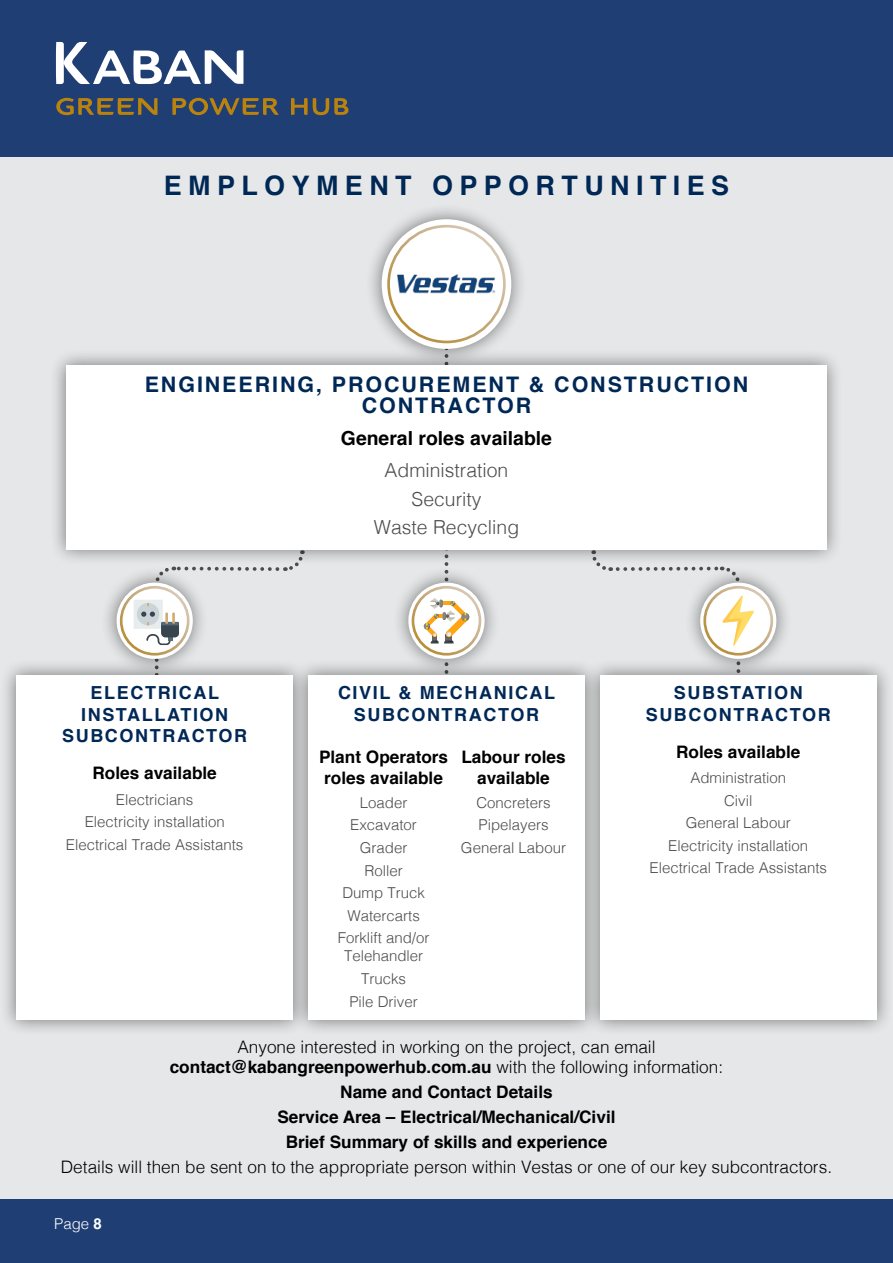
<style>
.page{position:relative;width:893px;height:1263px;background:#fff}
.page>*{position:absolute;margin:0;border:0;box-sizing:border-box;transform-origin:0 0}
.t1{font:700 26.85px "Helvetica";letter-spacing:.24em;color:#002856}
.t2{font:700 21.45px/21.5px "Helvetica";letter-spacing:.09em;color:#002856;text-align:center}
.t3{font:300 19.35px/28px "Helvetica";color:#4d4d4f;text-align:center}
.t4{font:700 19.35px "Helvetica";color:#000}
.t5{font:700 18px/21.5px "Helvetica";letter-spacing:.09em;color:#002856;text-align:center}
.t6{font:300 17.25px/20.4px "Helvetica";color:#000;text-align:center}
.t7{font:700 17.25px/25px "Helvetica";color:#000;text-align:center}
.t8{font:300 15px/22.6px "Helvetica";color:#4d4d4f;text-align:center}
.t9{font:300 15px "Helvetica";color:#fff}
.s1{font-weight:700}
</style>
<div class="page">
<div style="left:0;top:151px;width:893px;height:1074px;background:#e6e7e8"></div>
<svg style="left:598px;top:566px;width:83px;height:5px"></svg>
<svg style="left:209px;top:566px;width:88px;height:5px"></svg>
<div style="left:50px;top:348px;width:793px;height:218px;background:#000;opacity:.5"></div>
<div style="left:66px;top:365px;width:760px;height:184px;background:#fff"></div>
<div style="left:291px;top:658px;width:311px;height:378px;background:#000;opacity:.5"></div>
<div style="left:308px;top:675px;width:277px;height:344px;background:#fff"></div>
<div style="left:0;top:658px;width:310px;height:378px;background:#000;opacity:.5"></div>
<div style="left:16px;top:675px;width:277px;height:344px;background:#fff"></div>
<div style="left:583px;top:658px;width:310px;height:378px;background:#000;opacity:.5"></div>
<div style="left:600px;top:675px;width:276px;height:344px;background:#fff"></div>
<div style="left:365px;top:202px;width:163px;height:164px;background:#000;opacity:.5"></div>
<svg style="left:382px;top:219px;width:129px;height:130px;background:#f5f1ea"></svg>
<div style="left:389px;top:226px;width:115px;height:116px;background:#fff;border-radius:50%"></div>
<img style="left:397px;top:274px;width:98px;height:20px">
<div style="left:387px;top:225px;width:119px;height:118px;border:3px solid #fff;border-radius:50%"></div>
<div style="left:392px;top:566px;width:109px;height:109px;background:#000;opacity:.5"></div>
<svg style="left:408px;top:583px;width:77px;height:76px"></svg>
<svg style="left:413px;top:587px;width:67px;height:67px"></svg>
<svg style="left:424px;top:334px;width:46px;height:341px"></svg>
<div style="left:412px;top:586px;width:69px;height:70px;border:3px solid #fff;border-radius:50%"></div>
<div style="left:100px;top:566px;width:109px;height:109px;background:#000;opacity:.5"></div>
<svg style="left:117px;top:583px;width:76px;height:76px"></svg>
<svg style="left:121px;top:587px;width:67px;height:67px"></svg>
<svg style="left:133px;top:593px;width:46px;height:82px;background:#d1d2d2"></svg>
<div style="left:120px;top:586px;width:70px;height:70px;border:3px solid #fff;border-radius:50%"></div>
<div style="left:684px;top:566px;width:109px;height:109px;background:#000;opacity:.5"></div>
<svg style="left:700px;top:583px;width:76px;height:76px"></svg>
<div style="left:705px;top:587px;width:67px;height:67px;background:#fff;border-radius:50%"></div>
<svg style="left:722px;top:595px;width:32px;height:80px"></svg>
<div style="left:703px;top:586px;width:70px;height:70px;border:3px solid #fff;border-radius:50%"></div>
<div style="left:0;top:1199px;width:893px;height:64px;background:#1f3e74"></div>
<div style="left:0;top:0;width:893px;height:156px;background:#1f3e74"></div>
<svg style="left:56px;top:98px;width:101px;height:17px"></svg>
<svg style="left:172px;top:98px;width:107px;height:17px"></svg>
<svg style="left:291px;top:98px;width:57px;height:17px"></svg>
<svg style="left:56px;top:42px;width:187px;height:42px"></svg>
<h1 class="t1" style="left:164px;top:164px;width:567px">EMPLOYMENT OPPORTUNITIES</h1>
<h2 class="t2" style="left:145px;top:374px;width:605px">ENGINEERING, PROCUREMENT &amp; CONSTRUCTION<br>CONTRACTOR</h2>
<p class="t4" style="left:341px;top:422px;width:213px">General roles available</p>
<p class="t3" style="left:374px;top:455px;width:147px">Administration<br>Security<br>Waste Recycling</p>
<p class="t5" style="left:62px;top:682px;width:187px">ELECTRICAL<br>INSTALLATION<br>SUBCONTRACTOR</p>
<p class="t7" style="left:92px;top:761px;width:126px">Roles available</p>
<p class="t8" style="left:66px;top:787px;width:179px">Electricians<br>Electricity installation<br>Electrical Trade Assistants</p>
<p class="t5" style="left:338px;top:682px;width:219px">CIVIL &amp; MECHANICAL<br>SUBCONTRACTOR</p>
<p class="t7" style="left:319px;top:747px;width:131px;line-height:20.4px">Plant Operators roles available</p>
<p class="t8" style="left:338px;top:790px;width:93px">Loader<br>Excavator<br>Grader<br>Roller<br>Dump Truck<br>Watercarts<br>Forklift and/or</p>
<p class="t8" style="left:344px;top:944px;width:81px">Telehandler<br>Trucks<br>Pile Driver</p>
<p class="t7" style="left:461px;top:747px;width:106px;line-height:20.4px">Labour roles available</p>
<p class="t8" style="left:461px;top:790px;width:107px">Concreters<br>Pipelayers<br>General Labour</p>
<p class="t5" style="left:646px;top:682px;width:187px">SUBSTATION<br>SUBCONTRACTOR</p>
<p class="t7" style="left:676px;top:739px;width:126px">Roles available</p>
<p class="t8" style="left:649px;top:765px;width:179px">Administration<br>Civil<br>General Labour<br>Electricity installation<br>Electrical Trade Assistants</p>
<p class="t6" style="left:170px;top:1035px;width:555px">Anyone interested in working on the project, can email <span class="s1">contact@kabangreenpowerhub.com.au</span> with the following information:</p>
<p class="t7" style="left:277px;top:1080px;width:340px">Name and Contact Details<br>Service Area – Electrical/Mechanical/Civil<br>Brief Summary of skills and experience</p>
<p class="t6" style="left:61px;top:1156px;width:773px">Details will then be sent on to the appropriate person within Vestas or one of our key subcontractors.</p>
<p class="t9" style="left:54px;top:1210px;width:49px">Page <span class="s1">8</span></p>
</div>
